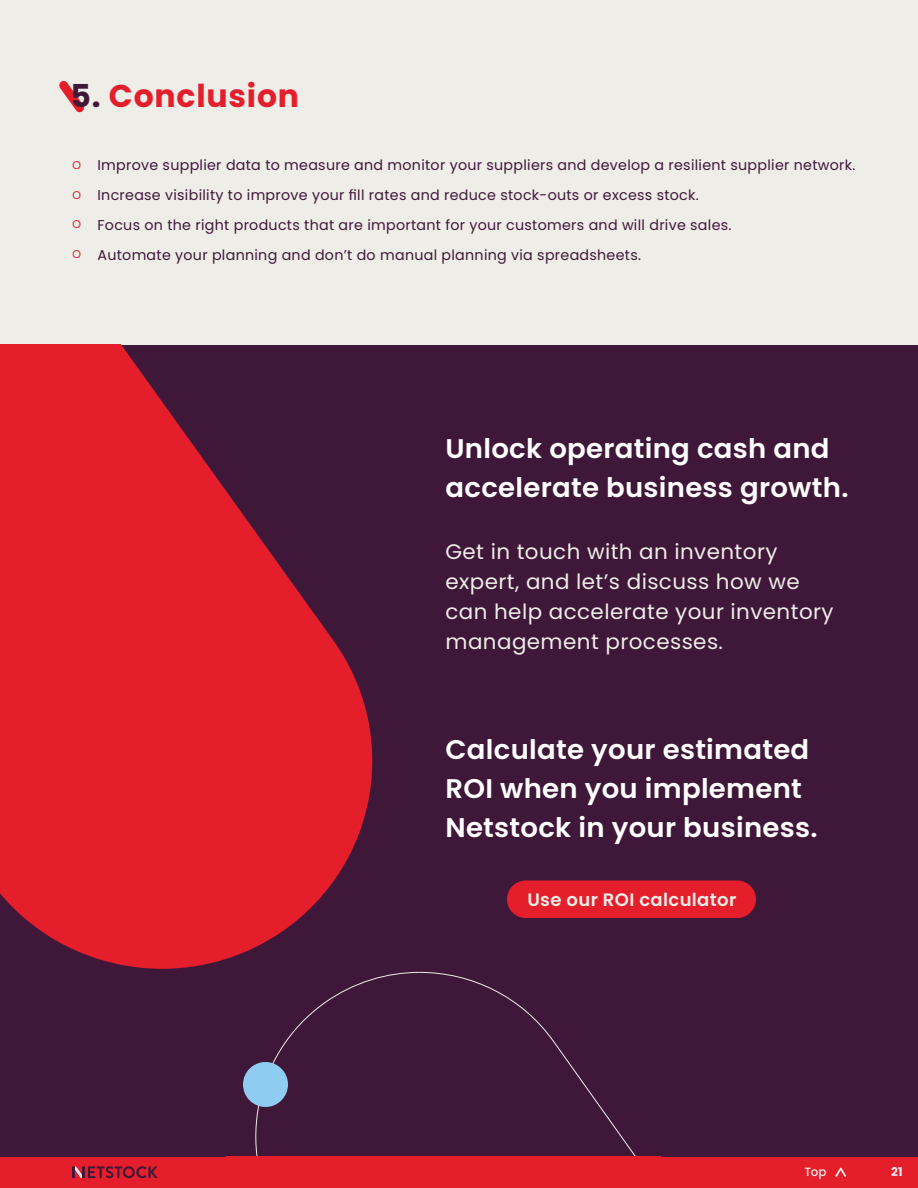
<style>
.page{position:relative;width:918px;height:1188px;background:#efede8}
.page>*{position:absolute;margin:0;border:0;box-sizing:border-box;transform-origin:0 0}
.t1{font:700 31.5px "Poppins";letter-spacing:.025em;color:#e51e2c}
.t2{font:600 27px/39px "Poppins";letter-spacing:.01em;color:#fff}
.t3{font:21px/30px "Poppins";letter-spacing:.02em;color:#efede8}
.t4{font:600 18px "Poppins";letter-spacing:.02em;color:#efede8}
.t5{font:14.25px/30px "Poppins";letter-spacing:.02em;color:#3f1739}
.t6{font:300 14.25px/29.5px "Poppins";color:#e51e2c}
.t7{font:500 12px "Poppins";color:#efede8}
.t8{font:700 12px "Poppins";color:#efede8}
.s1{color:#3f1739}
</style>
<div class="page">
<div style="left:0;top:1156px;width:918px;height:32px;background:#e51e2c"></div>
<svg style="left:72px;top:1166px;width:86px;height:12px"></svg>
<svg style="left:835px;top:1167px;width:11px;height:10px"></svg>
<svg style="left:59px;top:81px;width:25px;height:32px"></svg>
<div style="left:0;top:365px;width:918px;height:791px;background:#3f1739"></div>
<div style="left:507px;top:880px;width:249px;height:38px;background:#e51e2c;border-radius:19px"></div>
<svg style="left:420px;top:972px;width:247px;height:185px"></svg>
<svg style="left:243px;top:972px;width:177px;height:184px"></svg>
<div style="left:226px;top:1156px;width:436px;height:32px;background:#e51e2c"></div>
<div style="left:243px;top:1062px;width:45px;height:45px;background:#8fccf1;border-radius:50%"></div>
<svg style="left:0;top:345px;width:401px;height:624px;fill:#e51e2c"></svg>
<h1 class="t1" style="left:71px;top:78px;width:230px"><span class="s1">5.</span> Conclusion</h1>
<p class="t6" style="left:72px;top:149px;width:11px">o o</p>
<p class="t6" style="left:72px;top:208px;width:11px">o</p>
<p class="t6" style="left:72px;top:238px;width:11px">o</p>
<p class="t5" style="left:98px;top:150px;width:759px">Improve supplier data to measure and monitor your suppliers and develop a resilient supplier network.<br>Increase visibility to improve your fill rates and reduce stock-outs or excess stock.<br>Focus on the right products that are important for your customers and will drive sales.<br>Automate your planning and don’t do manual planning via spreadsheets.</p>
<h2 class="t2" style="left:446px;top:430px;width:405px">Unlock operating cash and accelerate business growth.</h2>
<h3 class="t3" style="left:446px;top:536px;width:390px">Get in touch with an inventory expert, and let’s discuss how we can help accelerate your inventory management processes.</h3>
<h2 class="t2" style="left:446px;top:730px;width:374px">Calculate your estimated<br>ROI when you implement<br>Netstock in your business.</h2>
<p class="t4" style="left:527px;top:889px;width:210px">Use our ROI calculator</p>
<p class="t7" style="left:805px;top:1165px;width:24px">Top</p>
<p class="t8" style="left:891px;top:1165px;width:13px">21</p>
</div>
